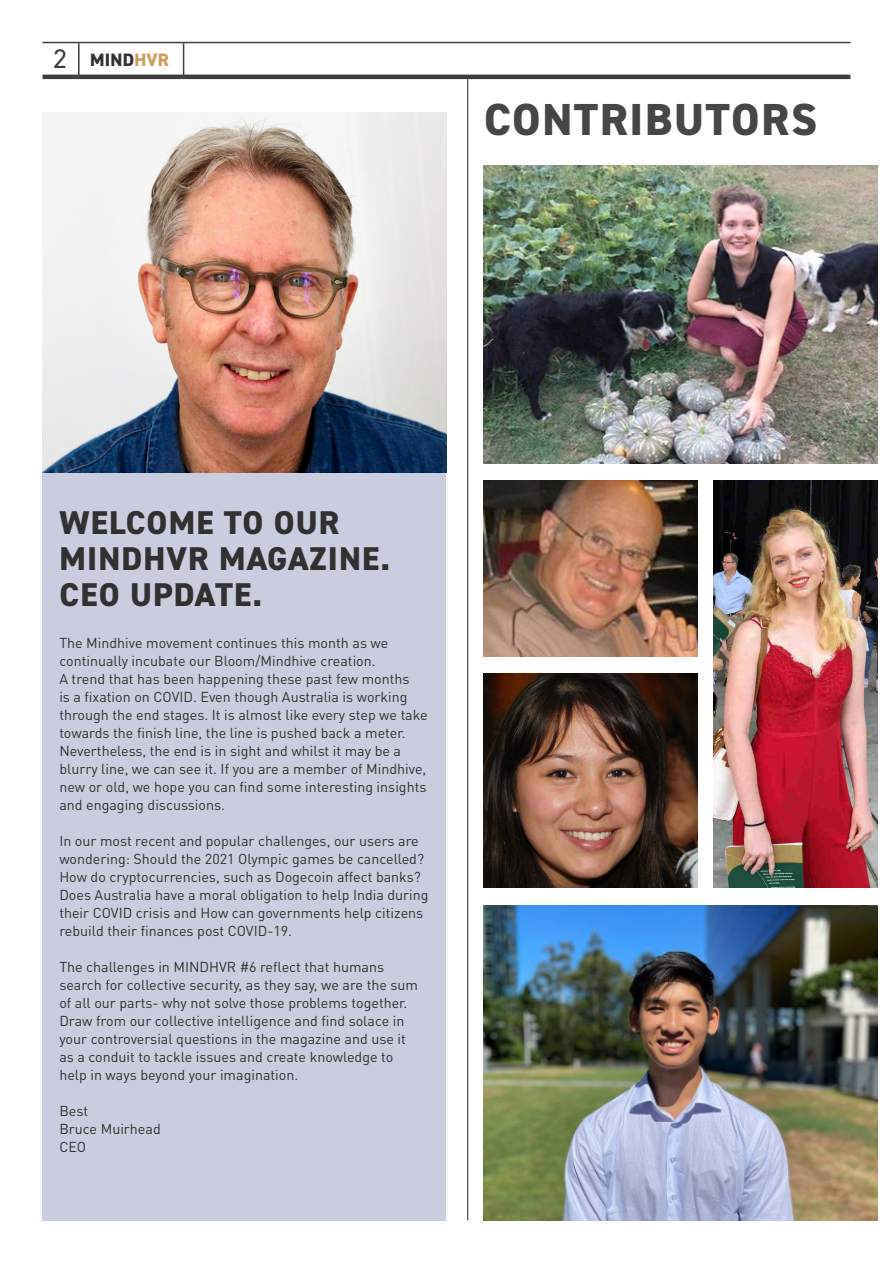
<style>
.page{position:relative;width:893px;height:1263px;background:#fff}
.page>*{position:absolute;margin:0;border:0;box-sizing:border-box;transform-origin:0 0}
._36pt_TITLE{font:800 45px "DIN2014";letter-spacing:.035em;color:#464646}
.Intro_title{font:800 33px/36px "DIN2014";letter-spacing:.035em;color:#313131}
.t1{font:800 18px "DIN2014";letter-spacing:.01em;color:#313131}
.Intro_text{font:14.25px/18px "DIN Pro";color:#313131}
.s1{font-weight:400;font-size:27px;color:#3e3e3f}
.s2{color:#d09d5c}
</style>
<div class="page">
<div style="left:43px;top:472px;width:403px;height:748px;background:#cacddd"></div>
<img style="left:43px;top:113px;width:403px;height:359px">
<img style="left:714px;top:481px;width:163px;height:406px">
<img style="left:484px;top:673px;width:213px;height:214px">
<img style="left:484px;top:166px;width:393px;height:297px">
<img style="left:484px;top:905px;width:393px;height:315px">
<img style="left:484px;top:481px;width:213px;height:176px">
<hr style="left:43px;top:42px;width:807px;height:1px;background:#3e3e3f">
<hr style="left:78px;top:43px;width:2px;height:34px;background:#3e3e3f">
<hr style="left:183px;top:43px;width:1px;height:34px;background:#3e3e3f">
<hr style="left:467px;top:79px;width:1px;height:1141px;background:#231f20">
<hr style="left:43px;top:75px;width:807px;height:4px;background:#3e3e3f">
<p class="t1" style="left:54px;top:48px;width:117px"><span class="s1">2</span> MIND<span class="s2">HVR</span></p>
<p class="_36pt_TITLE" style="left:484px;top:90px;width:334px">CONTRIBUTORS</p>
<p class="Intro_title" style="left:60px;top:505px;width:332px">WELCOME TO OUR<br>MINDHVR MAGAZINE.</p>
<p class="Intro_title" style="left:60px;top:577px;width:204px">CEO UPDATE.</p>
<p class="Intro_text" style="left:59px;top:633px;width:331px">The Mindhive movement continues this month as we continually incubate our Bloom/Mindhive creation.</p>
<p class="Intro_text" style="left:59px;top:669px;width:370px">A trend that has been happening these past few months<br>is a fixation on COVID. Even though Australia is working through the end stages. It is almost like every step we take towards the finish line, the line is pushed back a meter.<br>Nevertheless, the end is in sight and whilst it may be a blurry line, we can see it. If you are a member of Mindhive, new or old, we hope you can find some interesting insights and engaging discussions.</p>
<p class="Intro_text" style="left:59px;top:831px;width:371px">In our most recent and popular challenges, our users are wondering: Should the 2021 Olympic games be cancelled?<br>How do cryptocurrencies, such as Dogecoin affect banks?<br>Does Australia have a moral obligation to help India during their COVID crisis and How can governments help citizens rebuild their finances post COVID-19.</p>
<p class="Intro_text" style="left:59px;top:957px;width:360px">The challenges in MINDHVR #6 reflect that humans search for collective security, as they say, we are the sum of all our parts- why not solve those problems together.<br>Draw from our collective intelligence and find solace in your controversial questions in the magazine and use it as a conduit to tackle issues and create knowledge to</p>
<p class="Intro_text" style="left:59px;top:1065px;width:240px">help in ways beyond your imagination.</p>
<p class="Intro_text" style="left:59px;top:1101px;width:30px">Best</p>
<p class="Intro_text" style="left:59px;top:1119px;width:103px">Bruce Muirhead</p>
<p class="Intro_text" style="left:59px;top:1137px;width:28px">CEO</p>
</div>
